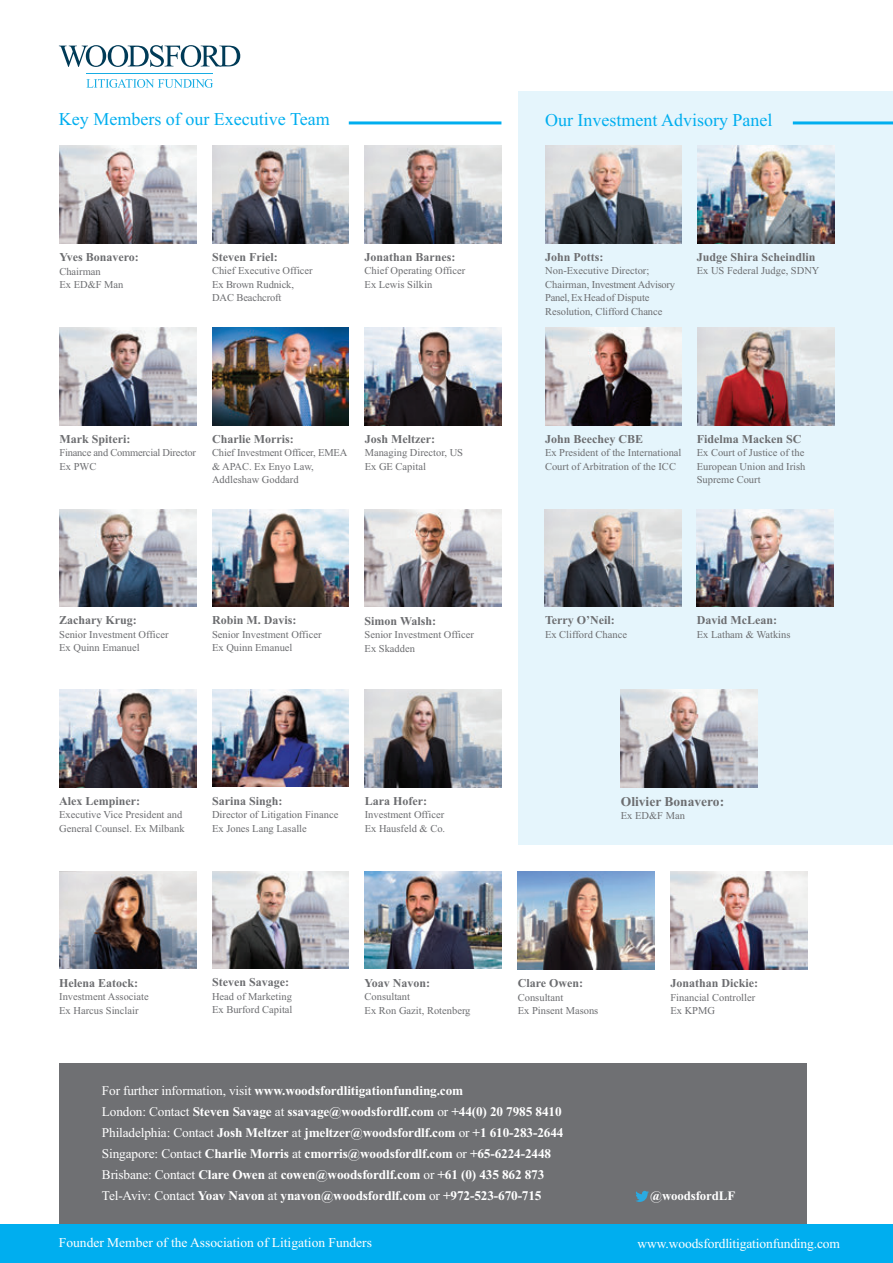
<style>
.page{position:relative;width:893px;height:1263px;background:#fff}
.page>*{position:absolute;margin:0;border:0;box-sizing:border-box;transform-origin:0 0}
.t1{font:18px "Times New Roman";color:#00aeef}
.t2{font:13.5px "Times New Roman";color:#fff}
.t3{font:700 13.5px "Times New Roman";color:#6c6d70}
.t4{font:700 13.2px/21px "Times New Roman";letter-spacing:-.01em;color:#fff}
.t5{font:700 12.9px "Times New Roman";letter-spacing:-.01em;color:#fff}
.t6{font:700 12px "Times New Roman";color:#6c6d70}
.t7{font:10.5px/13.5px "Times New Roman";color:#6c6d70}
.t8{font:10.5px/13.5px "Times New Roman";letter-spacing:-.02em;color:#6c6d70}
.s1{font-weight:400}
</style>
<div class="page">
<div style="left:59px;top:1064px;width:748px;height:167px;background:#6f7073"></div>
<div style="left:518px;top:91px;width:375px;height:753px;background:#e5f5fc"></div>
<svg style="left:59px;top:45px;width:181px;height:22px"></svg>
<svg style="left:86px;top:79px;width:127px;height:9px"></svg>
<hr style="left:87px;top:73px;width:126px;height:1px;background:#18ace3">
<img style="left:59px;top:146px;width:137px;height:97px">
<img style="left:212px;top:146px;width:137px;height:97px">
<img style="left:59px;top:327px;width:137px;height:98px">
<img style="left:212px;top:327px;width:137px;height:98px">
<img style="left:59px;top:509px;width:137px;height:98px">
<img style="left:212px;top:509px;width:137px;height:98px">
<div style="left:0;top:1225px;width:893px;height:38px;background:#00aeef"></div>
<svg style="left:635px;top:1191px;width:14px;height:11px"></svg>
<img style="left:365px;top:146px;width:136px;height:97px">
<img style="left:545px;top:146px;width:137px;height:97px">
<img style="left:365px;top:327px;width:136px;height:98px">
<img style="left:545px;top:327px;width:137px;height:98px">
<img style="left:365px;top:509px;width:136px;height:98px">
<img style="left:545px;top:509px;width:137px;height:98px">
<hr style="left:349px;top:121px;width:152px;height:3px;background:#00aeef">
<img style="left:697px;top:146px;width:137px;height:97px">
<img style="left:697px;top:327px;width:137px;height:98px">
<img style="left:697px;top:509px;width:136px;height:98px">
<img style="left:59px;top:689px;width:137px;height:98px">
<img style="left:59px;top:871px;width:137px;height:98px">
<img style="left:518px;top:871px;width:137px;height:98px">
<hr style="left:793px;top:121px;width:100px;height:3px;background:#00aeef">
<img style="left:212px;top:690px;width:137px;height:97px">
<img style="left:212px;top:871px;width:137px;height:98px">
<img style="left:365px;top:689px;width:136px;height:98px">
<img style="left:365px;top:871px;width:136px;height:98px">
<img style="left:621px;top:689px;width:137px;height:98px">
<img style="left:670px;top:872px;width:137px;height:97px">
<h1 class="t1" style="left:59px;top:109px;width:272px">Key Members of our Executive Team</h1>
<h1 class="t1" style="left:545px;top:109px;width:229px">Our Investment Advisory Panel</h1>
<p class="t6" style="left:59px;top:250px;width:81px">Yves Bonavero:</p>
<p class="t7" style="left:59px;top:264px;width:66px">Chairman<br>Ex ED&amp;F Man</p>
<p class="t6" style="left:212px;top:250px;width:67px">Steven Friel:</p>
<p class="t7" style="left:212px;top:264px;width:102px">Chief Executive Officer<br>Ex Brown Rudnick,<br>DAC Beachcroft</p>
<p class="t6" style="left:365px;top:250px;width:93px">Jonathan Barnes:</p>
<p class="t7" style="left:365px;top:264px;width:102px">Chief Operating Officer<br>Ex Lewis Silkin</p>
<p class="t6" style="left:545px;top:250px;width:60px">John Potts:</p>
<p class="t7" style="left:545px;top:264px;width:131px">Non-Executive Director;<br>Chairman, Investment Advisory<br>Panel, Ex Head of Dispute<br>Resolution, Clifford Chance</p>
<p class="t6" style="left:697px;top:250px;width:120px">Judge Shira Scheindlin</p>
<p class="t7" style="left:697px;top:264px;width:124px">Ex US Federal Judge, SDNY</p>
<p class="t6" style="left:59px;top:431px;width:72px">Mark Spiteri:</p>
<p class="t8" style="left:59px;top:446px;width:138px">Finance and Commercial Director<br>Ex PWC</p>
<p class="t6" style="left:212px;top:432px;width:83px">Charlie Morris:</p>
<p class="t7" style="left:212px;top:446px;width:137px">Chief Investment Officer, EMEA &amp; APAC. Ex Enyo Law,<br>Addleshaw Goddard</p>
<p class="t6" style="left:365px;top:432px;width:72px">Josh Meltzer:</p>
<p class="t7" style="left:365px;top:446px;width:100px">Managing Director, US<br>Ex GE Capital</p>
<p class="t6" style="left:545px;top:431px;width:100px">John Beechey CBE</p>
<p class="t7" style="left:545px;top:446px;width:138px">Ex President of the International<br>Court of Arbitration of the ICC</p>
<p class="t6" style="left:697px;top:431px;width:106px">Fidelma Macken SC</p>
<p class="t7" style="left:697px;top:446px;width:110px;text-align:justify">Ex Court of Justice of the European Union and Irish Supreme Court</p>
<p class="t6" style="left:59px;top:613px;width:79px">Zachary Krug:</p>
<p class="t7" style="left:59px;top:627px;width:111px">Senior Investment Officer<br>Ex Quinn Emanuel</p>
<p class="t6" style="left:212px;top:613px;width:86px">Robin M. Davis:</p>
<p class="t7" style="left:212px;top:627px;width:111px">Senior Investment Officer<br>Ex Quinn Emanuel</p>
<p class="t6" style="left:365px;top:613px;width:73px">Simon Walsh:</p>
<p class="t7" style="left:365px;top:628px;width:111px">Senior Investment Officer<br>Ex Skadden</p>
<p class="t6" style="left:545px;top:613px;width:71px">Terry O’Neil:</p>
<p class="t7" style="left:545px;top:627px;width:84px">Ex Clifford Chance</p>
<p class="t6" style="left:697px;top:613px;width:82px">David McLean:</p>
<p class="t7" style="left:697px;top:627px;width:95px">Ex Latham &amp; Watkins</p>
<p class="t6" style="left:59px;top:794px;width:82px">Alex Lempiner:</p>
<p class="t7" style="left:59px;top:808px;width:127px">Executive Vice President and<br>General Counsel. Ex Milbank</p>
<p class="t6" style="left:212px;top:793px;width:72px">Sarina Singh:</p>
<p class="t7" style="left:212px;top:808px;width:128px">Director of Litigation Finance<br>Ex Jones Lang Lasalle</p>
<p class="t6" style="left:365px;top:794px;width:64px">Lara Hofer:</p>
<p class="t7" style="left:365px;top:808px;width:82px">Investment Officer<br>Ex Hausfeld &amp; Co.</p>
<p class="t3" style="left:621px;top:793px;width:105px">Olivier Bonavero:</p>
<p class="t7" style="left:621px;top:809px;width:66px">Ex ED&amp;F Man</p>
<p class="t6" style="left:59px;top:975px;width:80px">Helena Eatock:</p>
<p class="t7" style="left:59px;top:990px;width:91px">Investment Associate<br>Ex Harcus Sinclair</p>
<p class="t6" style="left:212px;top:975px;width:78px">Steven Savage:</p>
<p class="t7" style="left:212px;top:989px;width:82px">Head of Marketing<br>Ex Burford Capital</p>
<p class="t6" style="left:365px;top:975px;width:67px">Yoav Navon:</p>
<p class="t7" style="left:365px;top:990px;width:107px">Consultant<br>Ex Ron Gazit, Rotenberg</p>
<p class="t6" style="left:518px;top:976px;width:67px">Clare Owen:</p>
<p class="t7" style="left:518px;top:990px;width:82px">Consultant<br>Ex Pinsent Masons</p>
<p class="t6" style="left:670px;top:976px;width:89px">Jonathan Dickie:</p>
<p class="t7" style="left:670px;top:990px;width:86px">Financial Controller<br>Ex KPMG</p>
<p class="t4" style="left:102px;top:1080px;width:463px"><span class="s1">For further information, visit</span> www.woodsfordlitigationfunding.com<br><span class="s1">London: Contact</span> Steven Savage <span class="s1">at</span> ssavage@woodsfordlf.com <span class="s1">or</span> +44(0) 20 7985 8410<br><span class="s1">Philadelphia: Contact</span> Josh Meltzer <span class="s1">at</span> jmeltzer@woodsfordlf.com <span class="s1">or</span> +1 610-283-2644<br><span class="s1">Singapore: Contact</span> Charlie Morris <span class="s1">at</span> cmorris@woodsfordlf.com <span class="s1">or</span> +65-6224-2448<br><span class="s1">Brisbane: Contact</span> Clare Owen <span class="s1">at</span> cowen@woodsfordlf.com <span class="s1">or</span> +61 (0) 435 862 873<br><span class="s1">Tel-Aviv: Contact</span> Yoav Navon <span class="s1">at</span> ynavon@woodsfordlf.com <span class="s1">or</span> +972-523-670-715</p>
<p class="t5" style="left:650px;top:1188px;width:87px">@woodsfordLF</p>
<p class="t2" style="left:59px;top:1234px;width:315px">Founder Member of the Association of Litigation Funders</p>
<p class="t2" style="left:638px;top:1235px;width:204px">www.woodsfordlitigationfunding.com</p>
</div>
